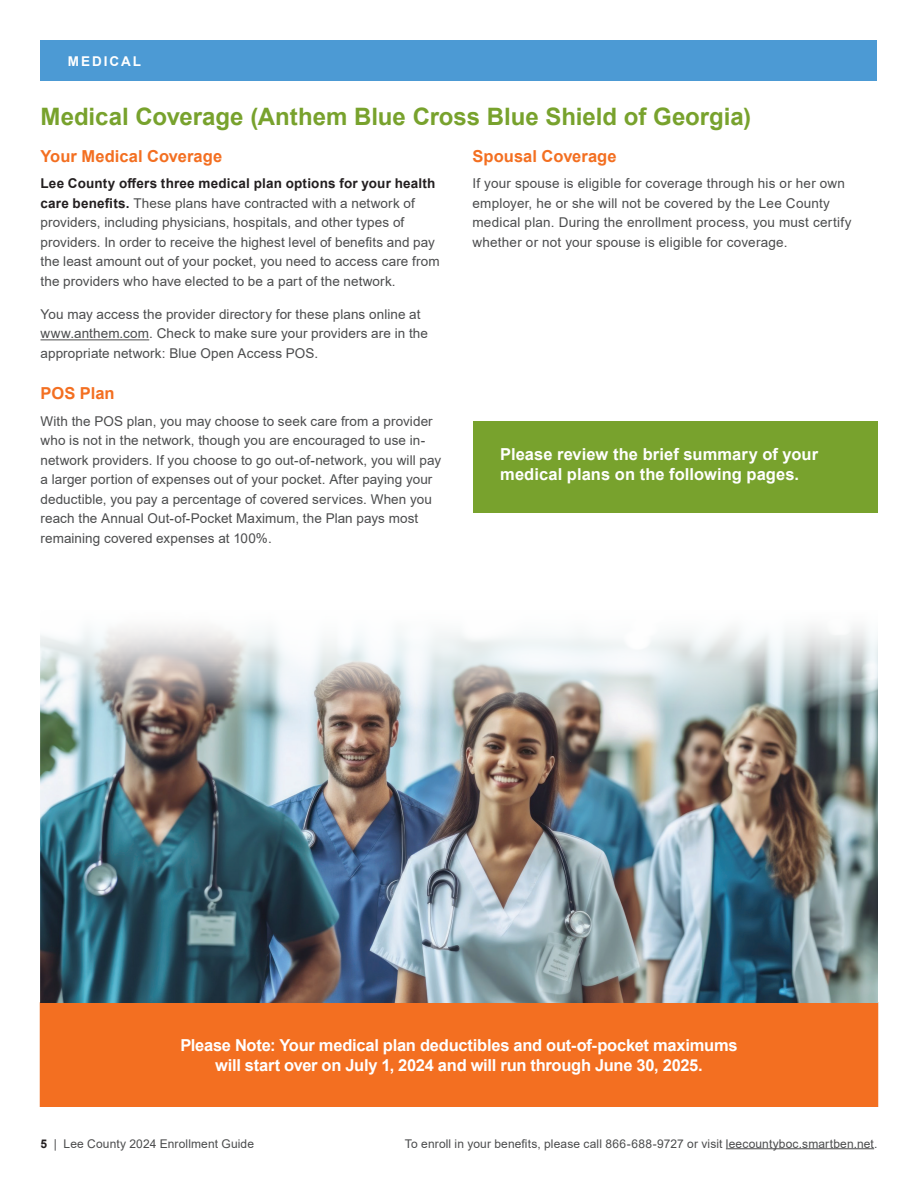
<style>
.page{position:relative;width:918px;height:1188px;background:#fff}
.page>*{position:absolute;margin:0;border:0;box-sizing:border-box;transform-origin:0 0}
.t1{font:700 24px "Arial";color:#78a22d}
.t2{font:700 16.5px/19.8px "Arial";letter-spacing:-.015em;color:#fff;text-align:center}
.t3{font:700 16.5px/19.8px "Arial";letter-spacing:.005em;color:#fff}
.t4{font:700 16.5px "Arial";letter-spacing:.005em;color:#f36f21}
.t5{font:13.5px/19.5px "Arial";letter-spacing:.01em;color:#4b4c4d}
.t6{font:700 13.5px "Arial";letter-spacing:.15em;color:#fff}
.t7{font:12px "Arial";letter-spacing:.01em;color:#4b4c4d}
.s1{font-weight:700;color:#231f20}
</style>
<div class="page">
<div style="left:40px;top:40px;width:838px;height:41px;background:#4c9ad4"></div>
<hr style="left:726px;top:1148px;width:148px;height:1px;background:#4b4c4d">
<div style="left:473px;top:421px;width:405px;height:92px;background:#78a22d"></div>
<div style="left:40px;top:1003px;width:838px;height:103px;background:#f36f21"></div>
<div style="left:40px;top:1002px;width:838px;height:105px;border:2px solid #f36f21"></div>
<img style="left:40px;top:626px;width:838px;height:376px">
<hr style="left:40px;top:339px;width:109px;height:1px;background:#4b4c4d">
<p class="t6" style="left:68px;top:51px;width:75px">MEDICAL</p>
<h1 class="t1" style="left:40px;top:100px;width:712px">Medical Coverage (Anthem Blue Cross Blue Shield of Georgia)</h1>
<p class="t4" style="left:40px;top:145px;width:183px">Your Medical Coverage</p>
<p class="t5" style="left:40px;top:174px;width:401px"><span class="s1">Lee County offers three medical plan options for your health care benefits.</span> These plans have contracted with a network of providers, including physicians, hospitals, and other types of providers. In order to receive the highest level of benefits and pay the least amount out of your pocket, you need to access care from the providers who have elected to be a part of the network.</p>
<p class="t5" style="left:40px;top:304px;width:389px">You may access the provider directory for these plans online at www.anthem.com. Check to make sure your providers are in the appropriate network: Blue Open Access POS.</p>
<p class="t4" style="left:40px;top:382px;width:76px">POS Plan</p>
<p class="t5" style="left:40px;top:411px;width:402px">With the POS plan, you may choose to seek care from a provider who is not in the network, though you are encouraged to use in&shy;network providers. If you choose to go out-of-network, you will pay a larger portion of expenses out of your pocket. After paying your deductible, you pay a percentage of covered services. When you reach the Annual Out-of-Pocket Maximum, the Plan pays most remaining covered expenses at 100%.</p>
<p class="t4" style="left:472px;top:145px;width:146px">Spousal Coverage</p>
<p class="t5" style="left:472px;top:174px;width:381px">If your spouse is eligible for coverage through his or her own employer, he or she will not be covered by the Lee County medical plan. During the enrollment process, you must certify whether or not your spouse is eligible for coverage.</p>
<p class="t3" style="left:500px;top:445px;width:319px">Please review the brief summary of your medical plans on the following pages.</p>
<p class="t2" style="left:180px;top:1035px;width:559px">Please Note: Your medical plan deductibles and out-of-pocket maximums will start over on July 1, 2024 and will run through June 30, 2025.</p>
<p class="t7" style="left:40px;top:1135px;width:215px"><span class="s1">5</span> | Lee County 2024 Enrollment Guide</p>
<p class="t7" style="left:405px;top:1135px;width:474px">To enroll in your benefits, please call 866-688-9727 or visit leecountyboc.smartben.net.</p>
</div>
